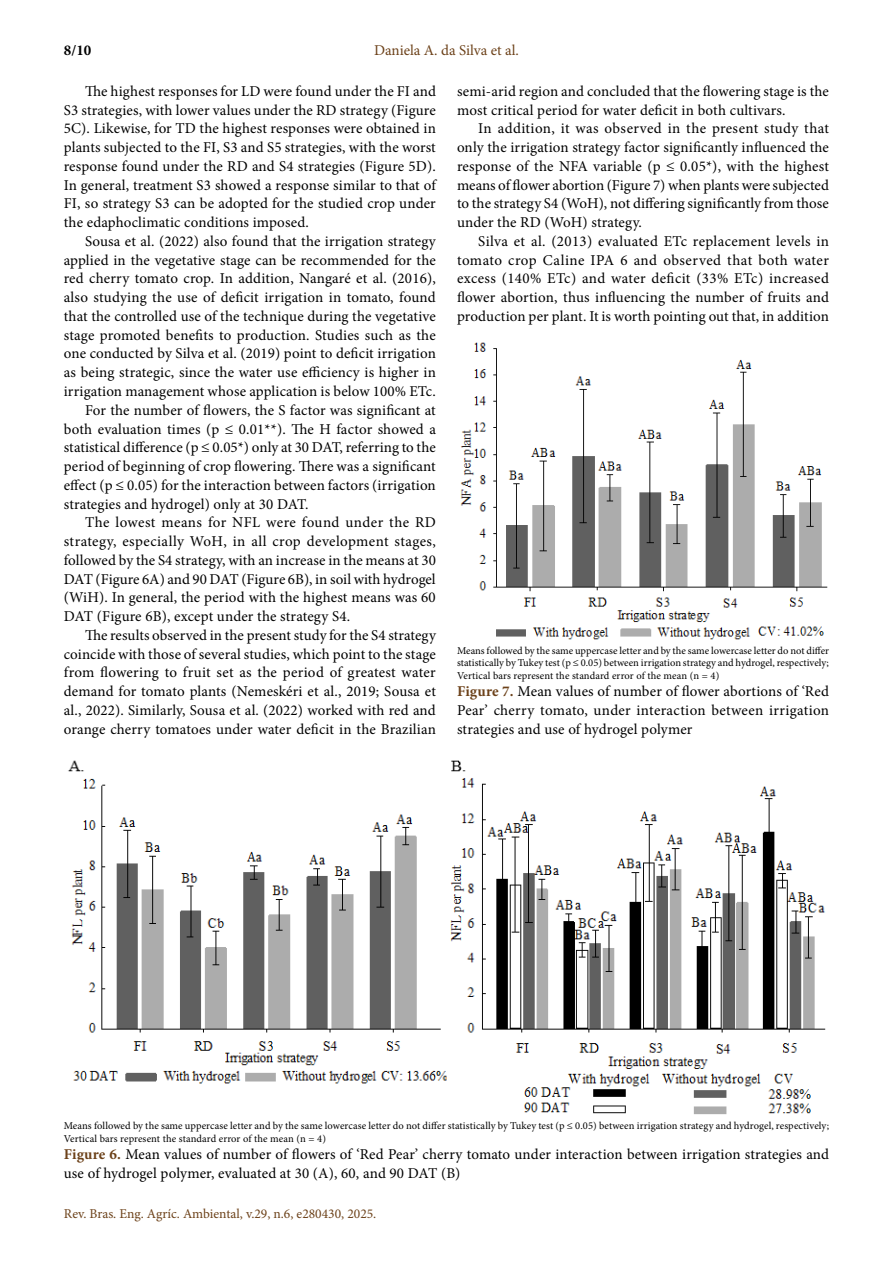
<style>
.page{position:relative;width:893px;height:1263px;background:#fff}
.page>*{position:absolute;margin:0;border:0;box-sizing:border-box;transform-origin:0 0}
.t1{font:15px/18.8px "Minion Pro";letter-spacing:.005em;color:#000;text-align:justify}
.t2{font:15px "Minion Pro";letter-spacing:.025em;color:#000}
.t3{font:15px "Minion Pro";color:#6c4119}
.t4{font:700 15px "Minion Pro";color:#000}
.t5{font:13.5px "Minion Pro";color:#6c4119}
.t6{font:10.5px/12.6px "Minion Pro";letter-spacing:.005em;color:#000}
.s1{font-weight:700;color:#6c4119}
</style>
<div class="page">
<img style="left:68px;top:760px;width:758px;height:355px">
<img style="left:460px;top:342px;width:368px;height:298px">
<p class="t4" style="left:64px;top:40px;width:29px">8/10</p>
<p class="t3" style="left:374px;top:40px;width:146px">Daniela A. da Silva et al.</p>
<p class="t1" style="left:64px;top:82px;width:374px;text-indent:21px">The highest responses for LD were found under the FI and S3 strategies, with lower values under the RD strategy (Figure 5C). Likewise, for TD the highest responses were obtained in plants subjected to the FI, S3 and S5 strategies, with the worst response found under the RD and S4 strategies (Figure 5D).<br>In general, treatment S3 showed a response similar to that of FI, so strategy S3 can be adopted for the studied crop under the edaphoclimatic conditions imposed.</p>
<p class="t1" style="left:85px;top:232px;width:352px">Sousa et al. (2022) also found that the irrigation strategy</p>
<p class="t1" style="left:64px;top:251px;width:374px">applied in the vegetative stage can be recommended for the</p>
<p class="t1" style="left:64px;top:269px;width:374px">red cherry tomato crop. In addition, Nangaré et al. (2016),</p>
<p class="t1" style="left:64px;top:288px;width:374px">also studying the use of deficit irrigation in tomato, found</p>
<p class="t1" style="left:64px;top:307px;width:374px">that the controlled use of the technique during the vegetative</p>
<p class="t1" style="left:64px;top:326px;width:373px">stage promoted benefits to production. Studies such as the</p>
<p class="t1" style="left:64px;top:344px;width:374px">one conducted by Silva et al. (2019) point to deficit irrigation</p>
<p class="t1" style="left:64px;top:363px;width:374px">as being strategic, since the water use efficiency is higher in</p>
<p class="t1" style="left:64px;top:382px;width:374px">irrigation management whose application is below 100% ETc.</p>
<p class="t1" style="left:85px;top:401px;width:352px">For the number of flowers, the S factor was significant at</p>
<p class="t1" style="left:64px;top:419px;width:374px">both evaluation times (p ≤ 0.01**). The H factor showed a</p>
<p class="t1" style="left:64px;top:438px;width:373px">statistical difference (p ≤ 0.05*) only at 30 DAT, referring to the</p>
<p class="t1" style="left:64px;top:457px;width:374px">period of beginning of crop flowering. There was a significant</p>
<p class="t1" style="left:64px;top:476px;width:374px">effect (p ≤ 0.05) for the interaction between factors (irrigation</p>
<p class="t1" style="left:64px;top:494px;width:246px">strategies and hydrogel) only at 30 DAT.</p>
<p class="t2" style="left:85px;top:512px;width:352px">The lowest means for NFL were found under the RD</p>
<p class="t2" style="left:64px;top:531px;width:374px">strategy, especially WoH, in all crop development stages,</p>
<p class="t1" style="left:64px;top:551px;width:374px">followed by the S4 strategy, with an increase in the means at 30</p>
<p class="t1" style="left:64px;top:569px;width:373px">DAT (Figure 6A) and 90 DAT (Figure 6B), in soil with hydrogel</p>
<p class="t1" style="left:64px;top:588px;width:374px">(WiH). In general, the period with the highest means was 60</p>
<p class="t1" style="left:64px;top:607px;width:288px">DAT (Figure 6B), except under the strategy S4.</p>
<p class="t1" style="left:85px;top:626px;width:352px">The results observed in the present study for the S4 strategy</p>
<p class="t1" style="left:64px;top:644px;width:373px">coincide with those of several studies, which point to the stage</p>
<p class="t1" style="left:64px;top:663px;width:373px">from flowering to fruit set as the period of greatest water</p>
<p class="t1" style="left:64px;top:682px;width:374px">demand for tomato plants (Nemeskéri et al., 2019; Sousa et</p>
<p class="t1" style="left:64px;top:701px;width:374px">al., 2022). Similarly, Sousa et al. (2022) worked with red and</p>
<p class="t1" style="left:64px;top:719px;width:374px">orange cherry tomatoes under water deficit in the Brazilian</p>
<p class="t1" style="left:457px;top:82px;width:373px">semi-arid region and concluded that the flowering stage is the most critical period for water deficit in both cultivars.</p>
<p class="t1" style="left:457px;top:119px;width:373px;text-indent:21px">In addition, it was observed in the present study that only the irrigation strategy factor significantly influenced the response of the NFA variable (p ≤ 0.05*), with the highest means of flower abortion (Figure 7) when plants were subjected to the strategy S4 (WoH), not differing significantly from those under the RD (WoH) strategy.</p>
<p class="t1" style="left:457px;top:232px;width:374px;text-indent:21px">Silva et al. (2013) evaluated ETc replacement levels in tomato crop Caline IPA 6 and observed that both water excess (140% ETc) and water deficit (33% ETc) increased flower abortion, thus influencing the number of fruits and production per plant. It is worth pointing out that, in addition</p>
<p class="t6" style="left:457px;top:644px;width:374px;text-align:justify">Means followed by the same uppercase letter and by the same lowercase letter do not differ statistically by Tukey test (p ≤ 0.05) between irrigation strategy and hydrogel, respectively; Vertical bars represent the standard error of the mean (n = 4)</p>
<p class="t1" style="left:457px;top:682px;width:374px"><span class="s1">Figure 7.</span> Mean values of number of flower abortions of ‘Red Pear’ cherry tomato, under interaction between irrigation strategies and use of hydrogel polymer</p>
<p class="t6" style="left:64px;top:1120px;width:767px">Means followed by the same uppercase letter and by the same lowercase letter do not differ statistically by Tukey test (p ≤ 0.05) between irrigation strategy and hydrogel, respectively;<br>Vertical bars represent the standard error of the mean (n = 4)</p>
<p class="t1" style="left:64px;top:1145px;width:767px"><span class="s1">Figure 6.</span> Mean values of number of flowers of ‘Red Pear’ cherry tomato under interaction between irrigation strategies and use of hydrogel polymer, evaluated at 30 (A), 60, and 90 DAT (B)</p>
<p class="t5" style="left:64px;top:1204px;width:314px">Rev. Bras. Eng. Agríc. Ambiental, v.29, n.6, e280430, 2025.</p>
</div>
